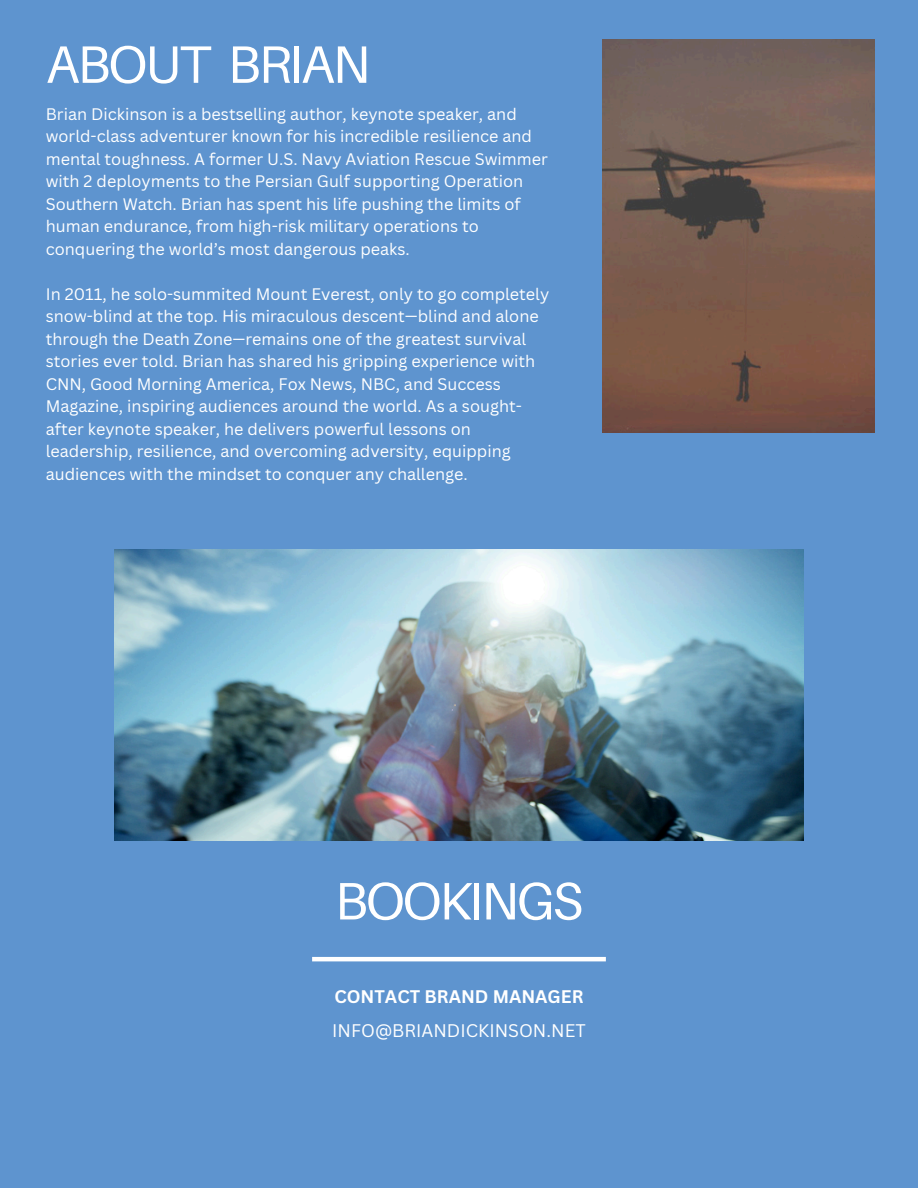
<style>
.page{position:relative;width:918px;height:1188px;background:#5e94cf}
.page>*{position:absolute;margin:0;border:0;box-sizing:border-box;transform-origin:0 0}
.t1{font:52.8px "Aileron";letter-spacing:-.04em;color:#fff}
.t2{font:17.7px "Canva Sans";color:#fff}
.t3{font:700 17.7px "Canva Sans";color:#fff}
.t4{font:16.2px/22.5px "Canva Sans";color:#fff}
</style>
<div class="page">
<img style="left:115px;top:550px;width:688px;height:290px">
<img style="left:603px;top:40px;width:272px;height:393px">
<hr style="left:312px;top:957px;width:294px;height:4px;background:#fff">
<p class="t1" style="left:46px;top:32px;width:326px">ABOUT BRIAN</p>
<h1 class="t4" style="left:46px;top:102px;width:503px">Brian Dickinson is a bestselling author, keynote speaker, and world-class adventurer known for his incredible resilience and mental toughness. A former U.S. Navy Aviation Rescue Swimmer with 2 deployments to the Persian Gulf supporting Operation Southern Watch. Brian has spent his life pushing the limits of human endurance, from high-risk military operations to conquering the world’s most dangerous peaks.</h1>
<p class="t4" style="left:46px;top:282px;width:505px">In 2011, he solo-summited Mount Everest, only to go completely snow-blind at the top. His miraculous descent—blind and alone through the Death Zone—remains one of the greatest survival stories ever told. Brian has shared his gripping experience with CNN, Good Morning America, Fox News, NBC, and Success Magazine, inspiring audiences around the world. As a sought&shy;after keynote speaker, he delivers powerful lessons on leadership, resilience, and overcoming adversity, equipping audiences with the mindset to conquer any challenge.</p>
<p class="t1" style="left:335px;top:868px;width:250px">BOOKINGS</p>
<p class="t3" style="left:334px;top:984px;width:251px">CONTACT BRAND MANAGER</p>
<h1 class="t2" style="left:332px;top:1019px;width:255px">INFO@BRIANDICKINSON.NET</h1>
</div>
